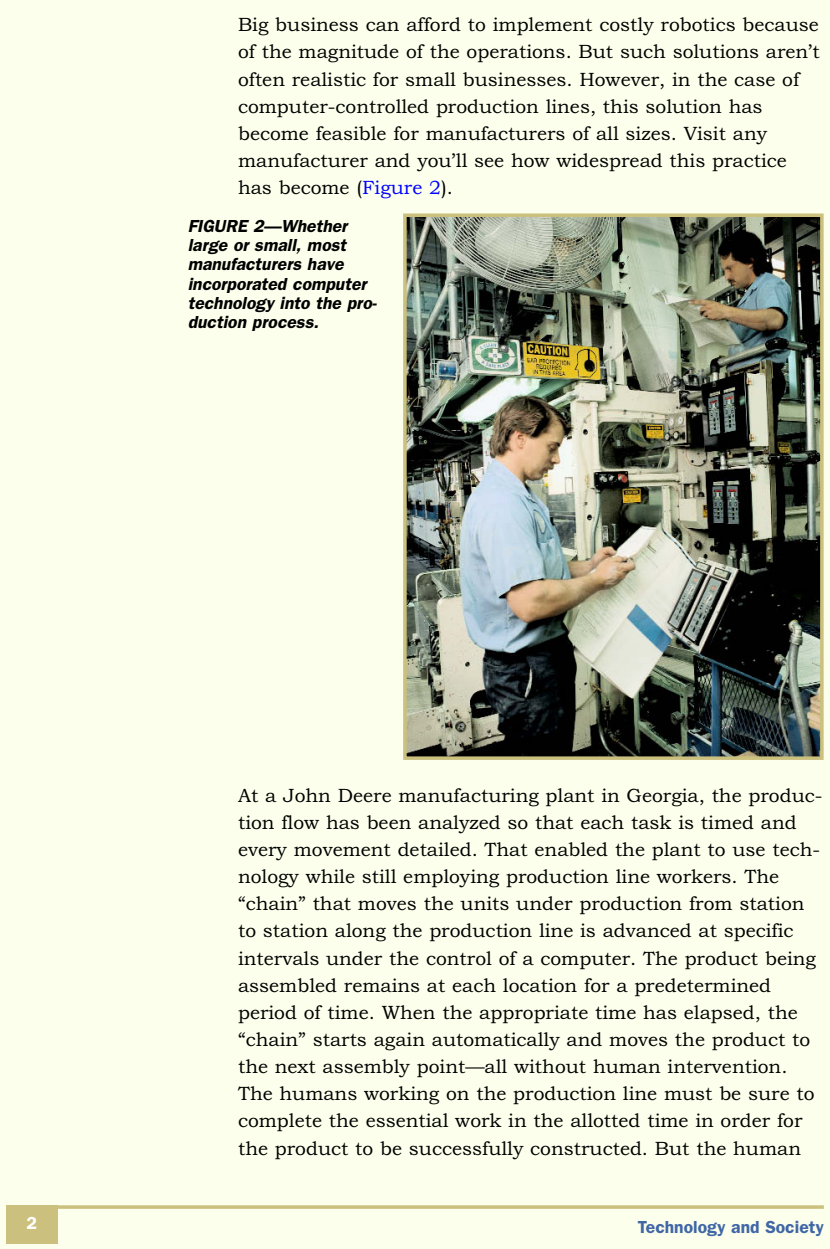
<style>
.page{position:relative;width:830px;height:1249px;background:#fff}
.page>*{position:absolute;margin:0;border:0;box-sizing:border-box;transform-origin:0 0}
.t1{font:19.25px/27.1px "Bookman Old Style";color:#000}
.t2{font:italic 600 17.5px/19.2px "Franklin Gothic";color:#000}
.t3{font:600 17.5px "Franklin Gothic";color:#4066a6}
.t4{font:600 17.5px "Franklin Gothic";color:#fff}
.s1{color:#00f}
</style>
<div class="page">
<div style="left:0;top:0;width:829px;height:1248px;background:#fbffeb"></div>
<hr style="left:7px;top:1205px;width:816px;height:3px;background:#cbc07d">
<div style="left:6px;top:1205px;width:52px;height:38px;background:#cbc07d"></div>
<img style="left:408px;top:218px;width:410px;height:536px">
<div style="left:403px;top:213px;width:420px;height:546px;border:4px solid #cbc07d"></div>
<p class="t1" style="left:238px;top:13px;width:583px">Big business can afford to implement costly robotics because of the magnitude of the operations. But such solutions aren’t often realistic for small businesses. However, in the case of computer-controlled production lines, this solution has become feasible for manufacturers of all sizes. Visit any manufacturer and you’ll see how widespread this practice has become (<span class="s1">Figure 2</span>).</p>
<p class="t2" style="left:187px;top:218px;width:193px">FIGURE 2—Whether large or small, most manufacturers have incorporated computer technology into the pro&shy;duction process.</p>
<p class="t1" style="left:238px;top:783px;width:585px">At a John Deere manufacturing plant in Georgia, the produc&shy;tion flow has been analyzed so that each task is timed and every movement detailed. That enabled the plant to use tech&shy;nology while still employing production line workers. The “chain” that moves the units under production from station to station along the production line is advanced at specific intervals under the control of a computer. The product being assembled remains at each location for a predetermined period of time. When the appropriate time has elapsed, the “chain” starts again automatically and moves the product to the next assembly point—all without human intervention.<br>The humans working on the production line must be sure to complete the essential work in the allotted time in order for the product to be successfully constructed. But the human</p>
<p class="t4" style="left:27px;top:1217px;width:12px">2</p>
<p class="t3" style="left:637px;top:1220px;width:187px">Technology and Society</p>
</div>
